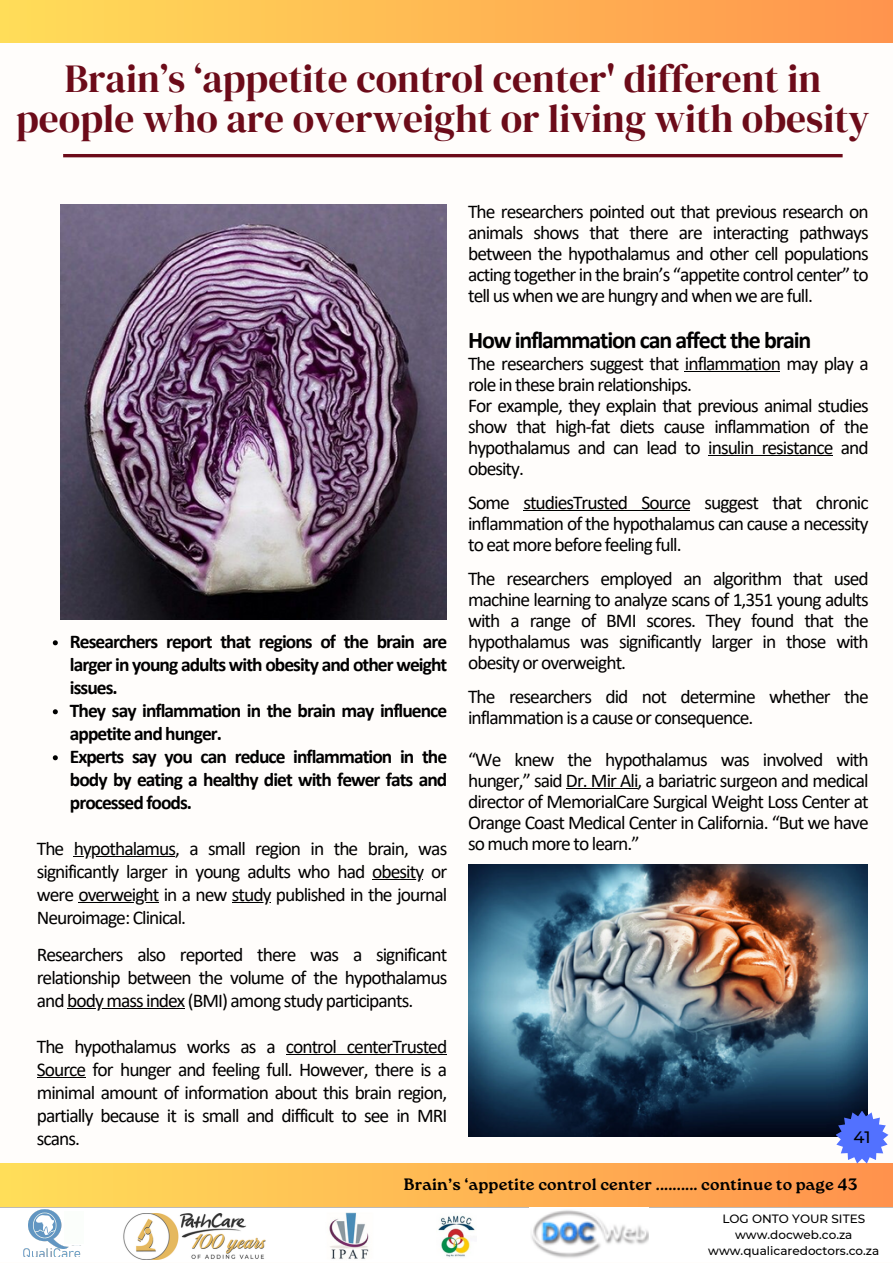
<style>
.page{position:relative;width:893px;height:1264px;background:#fff}
.page>*{position:absolute;margin:0;border:0;box-sizing:border-box;transform-origin:0 0}
.t1{font:39.3px/40.5px "DM Serif Display";color:#6c0b19;text-align:center}
.t2{font:700 24px "Calibri";letter-spacing:-.05em;color:#000}
.t3{font:19.5px/21px "Calibri";letter-spacing:-.05em;color:#000;text-align:justify}
.t4{font:700 19.5px/23px "Calibri";letter-spacing:-.05em;color:#000;text-align:justify}
.t5{font:700 16.5px "Roca One";letter-spacing:.01em;color:#000}
.t6{font:500 16.5px "Montserrat";color:#000}
.t7{font:500 12px "Montserrat";color:#000}
</style>
<div class="page">
<div style="left:0;top:0;width:892px;height:1262px;background:#fffdfb"></div>
<hr style="left:63px;top:154px;width:779px;height:3px;background:#6c0b19">
<hr style="left:0;top:1206px;width:892px;height:1px;background:#000">
<div style="left:0;top:1163px;width:892px;height:43px;background:linear-gradient(to right,#ffde59,#ff924d)"></div>
<div style="left:0;top:1208px;width:892px;height:54px;background:#fff"></div>
<img style="left:531px;top:1210px;width:117px;height:48px">
<img style="left:438px;top:1215px;width:37px;height:42px">
<img style="left:329px;top:1212px;width:40px;height:47px">
<img style="left:123px;top:1213px;width:143px;height:46px">
<div style="left:0;top:0;width:892px;height:43px;background:linear-gradient(to right,#ffdd59,#ff944d)"></div>
<img style="left:29px;top:1209px;width:33px;height:36px">
<div style="left:64px;top:1211px;width:19px;height:32px;background:#fbfefb"></div>
<img style="left:23px;top:1245px;width:58px;height:11px">
<img style="left:61px;top:205px;width:385px;height:415px">
<img style="left:468px;top:864px;width:399px;height:272px">
<svg style="left:835px;top:1110px;width:53px;height:53px"></svg>
<svg style="left:53px;top:640px;width:5px;height:5px"></svg>
<svg style="left:53px;top:709px;width:5px;height:5px"></svg>
<svg style="left:53px;top:755px;width:5px;height:5px"></svg>
<hr style="left:74px;top:856px;width:101px;height:1px;background:#000">
<hr style="left:372px;top:879px;width:51px;height:1px;background:#000">
<hr style="left:78px;top:902px;width:80px;height:1px;background:#000">
<hr style="left:232px;top:902px;width:38px;height:1px;background:#000">
<hr style="left:67px;top:1008px;width:117px;height:1px;background:#000">
<hr style="left:286px;top:1054px;width:160px;height:1px;background:#000">
<hr style="left:37px;top:1077px;width:48px;height:1px;background:#000">
<hr style="left:685px;top:371px;width:94px;height:1px;background:#000">
<hr style="left:708px;top:454px;width:124px;height:1px;background:#000">
<hr style="left:523px;top:509px;width:167px;height:1px;background:#000">
<hr style="left:566px;top:787px;width:71px;height:1px;background:#000">
<p class="t1" style="left:16px;top:57px;width:854px">Brain’s ‘appetite control center' different in people who are overweight or living with obesity</p>
<p class="t4" style="left:70px;top:632px;width:379px">Researchers report that regions of the brain are larger in young adults with obesity and other weight issues.</p>
<p class="t4" style="left:70px;top:701px;width:379px">They say inflammation in the brain may influence appetite and hunger.</p>
<p class="t4" style="left:70px;top:747px;width:379px">Experts say you can reduce inflammation in the body by eating a healthy diet with fewer fats and processed foods.</p>
<p class="t3" style="left:37px;top:838px;width:412px;line-height:23px">The hypothalamus, a small region in the brain, was significantly larger in young adults who had obesity or were overweight in a new study published in the journal Neuroimage: Clinical.</p>
<p class="t3" style="left:37px;top:944px;width:412px;line-height:23px">Researchers also reported there was a significant relationship between the volume of the hypothalamus and body mass index (BMI) among study participants.</p>
<p class="t3" style="left:37px;top:1036px;width:412px;line-height:23px">The hypothalamus works as a control centerTrusted Source for hunger and feeling full. However, there is a minimal amount of information about this brain region, partially because it is small and difficult to see in MRI scans.</p>
<p class="t3" style="left:468px;top:202px;width:402px">The researchers pointed out that previous research on animals shows that there are interacting pathways between the hypothalamus and other cell populations acting together in the brain’s “appetite control center” to tell us when we are hungry and when we are full.</p>
<p class="t2" style="left:468px;top:330px;width:344px">How inflammation can affect the brain</p>
<p class="t3" style="left:468px;top:354px;width:402px">The researchers suggest that inflammation may play a role in these brain relationships.</p>
<p class="t3" style="left:468px;top:396px;width:402px">For example, they explain that previous animal studies show that high-fat diets cause inflammation of the hypothalamus and can lead to insulin resistance and obesity.</p>
<p class="t3" style="left:468px;top:493px;width:402px">Some studiesTrusted Source suggest that chronic inflammation of the hypothalamus can cause a necessity to eat more before feeling full.</p>
<p class="t3" style="left:468px;top:569px;width:402px">The researchers employed an algorithm that used machine learning to analyze scans of 1,351 young adults with a range of BMI scores. They found that the hypothalamus was significantly larger in those with obesity or overweight.</p>
<p class="t3" style="left:468px;top:687px;width:402px">The researchers did not determine whether the inflammation is a cause or consequence.</p>
<p class="t3" style="left:468px;top:750px;width:402px">“We knew the hypothalamus was involved with hunger,” said Dr. Mir Ali, a bariatric surgeon and medical director of MemorialCare Surgical Weight Loss Center at Orange Coast Medical Center in California. “But we have so much more to learn.”</p>
<p class="t6" style="left:853px;top:1127px;width:19px">41</p>
<p class="t5" style="left:404px;top:1174px;width:455px">Brain’s ‘appetite control center .......... continue to page 43</p>
<p class="t7" style="left:722px;top:1211px;width:144px">LOG ONTO YOUR SITES</p>
<p class="t7" style="left:735px;top:1227px;width:119px">www.docweb.co.za</p>
<p class="t7" style="left:708px;top:1243px;width:172px">www.qualicaredoctors.co.za</p>
</div>
